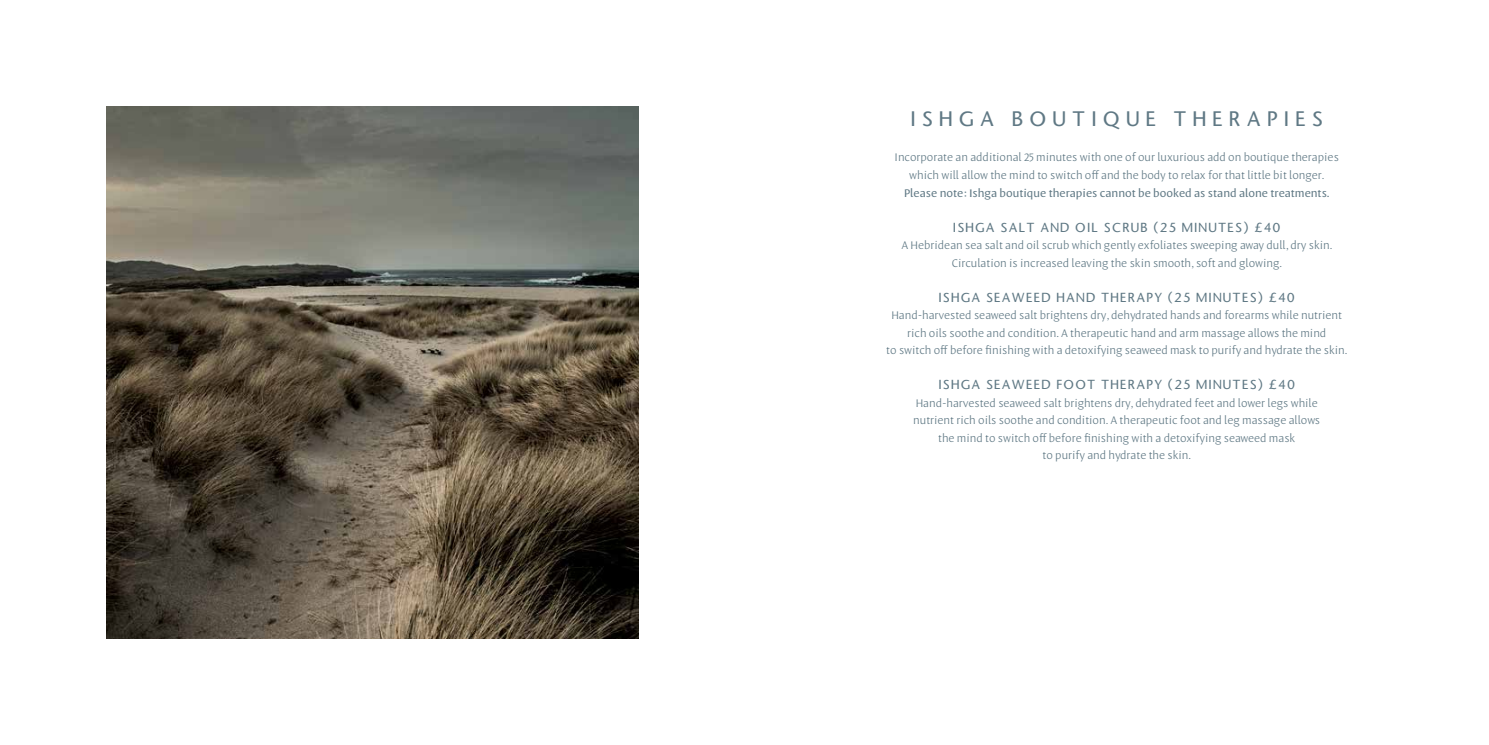
<style>
.page{position:relative;width:1489px;height:745px;background:#fff}
.page>*{position:absolute;margin:0;border:0;box-sizing:border-box;transform-origin:0 0}
.t1{font:500 20px "Stone Sans";letter-spacing:.31em;color:#5f7884}
.t2{font:300 12.5px/17.5px "Leksa Sans";color:#5f7884;text-align:center}
.t3{font:500 12.5px "Stone Sans";letter-spacing:.1em;color:#5f7884}
.t4{font:12.5px "Leksa Sans";color:#5f7884}
</style>
<div class="page">
<img style="left:106px;top:106px;width:532px;height:532px">
<h1 class="t1" style="left:910px;top:106px;width:414px">ISHGA BOUTIQUE THERAPIES</h1>
<p class="t2" style="left:894px;top:149px;width:446px">Incorporate an additional 25 minutes with one of our luxurious add on boutique therapies which will allow the mind to switch off and the body to relax for that little bit longer.</p>
<p class="t4" style="left:904px;top:185px;width:427px">Please note: Ishga boutique therapies cannot be booked as stand alone treatments.</p>
<p class="t3" style="left:952px;top:219px;width:329px">ISHGA SALT AND OIL SCRUB (25 MINUTES) £40</p>
<p class="t2" style="left:901px;top:236px;width:432px">A Hebridean sea salt and oil scrub which gently exfoliates sweeping away dull, dry skin.<br>Circulation is increased leaving the skin smooth, soft and glowing.</p>
<p class="t3" style="left:938px;top:289px;width:358px">ISHGA SEAWEED HAND THERAPY (25 MINUTES) £40</p>
<p class="t2" style="left:886px;top:306px;width:462px">Hand-harvested seaweed salt brightens dry, dehydrated hands and forearms while nutrient rich oils soothe and condition. A therapeutic hand and arm massage allows the mind<br>to switch off before finishing with a detoxifying seaweed mask to purify and hydrate the skin.</p>
<p class="t3" style="left:938px;top:376px;width:358px">ISHGA SEAWEED FOOT THERAPY (25 MINUTES) £40</p>
<p class="t2" style="left:913px;top:394px;width:408px">Hand-harvested seaweed salt brightens dry, dehydrated feet and lower legs while nutrient rich oils soothe and condition. A therapeutic foot and leg massage allows the mind to switch off before finishing with a detoxifying seaweed mask<br>to purify and hydrate the skin.</p>
</div>
